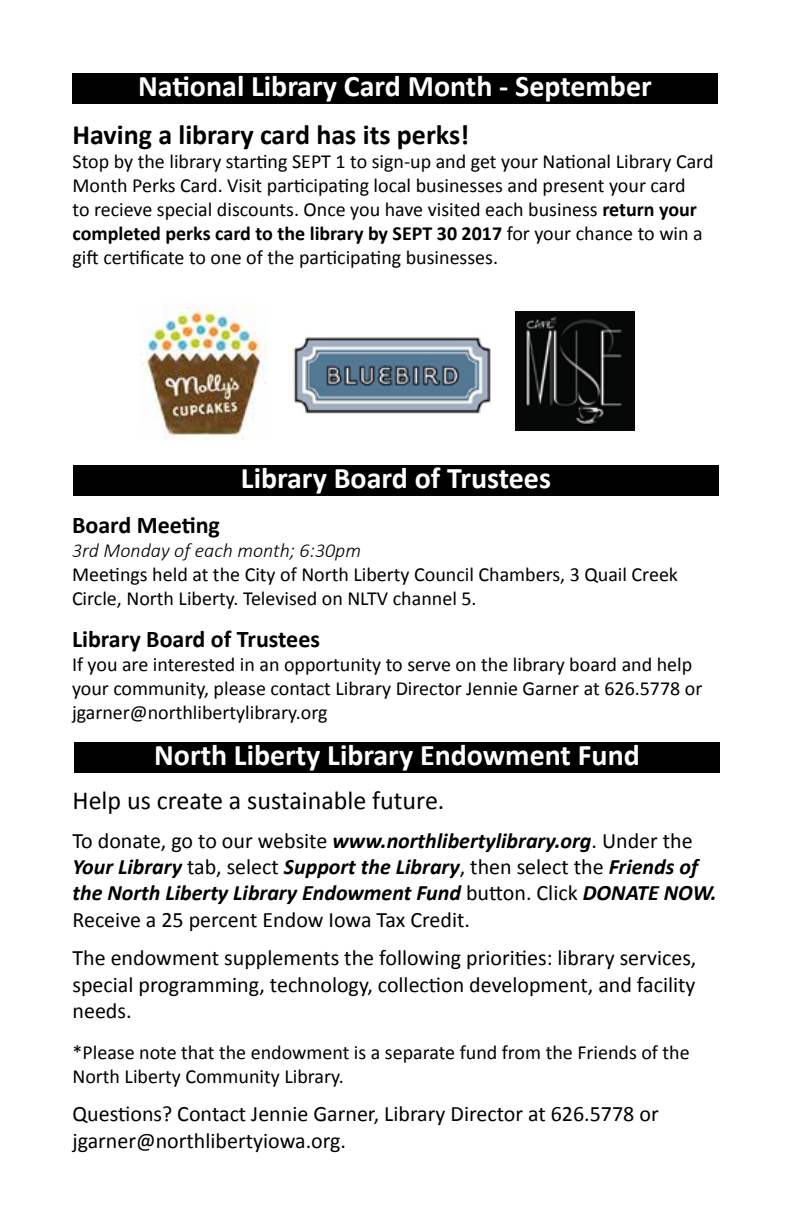
<style>
.page{position:relative;width:792px;height:1224px;background:#fff}
.page>*{position:absolute;margin:0;border:0;box-sizing:border-box;transform-origin:0 0}
.t1{font:700 30px "Calibri";color:#fff}
.t2{font:700 28px "Calibri";color:#000}
.t3{font:26px "Calibri";color:#000}
.t4{font:700 24px "Calibri";color:#000}
.t5{font:22px/26.4px "Calibri";color:#000;text-align:justify}
.t6{font:italic 700 22px/26.4px "Calibri";color:#000}
.t7{font:20px/24px "Calibri";color:#000}
.t8{font:italic 300 20px "Calibri";color:#000}
.s1{font-weight:700}
.s2{font-weight:400;font-style:normal}
</style>
<div class="page">
<div style="left:74px;top:743px;width:646px;height:30px;background:#000"></div>
<div style="left:73px;top:465px;width:646px;height:30px;background:#000"></div>
<div style="left:72px;top:74px;width:646px;height:30px;background:#000"></div>
<img style="left:142px;top:303px;width:126px;height:137px">
<img style="left:293px;top:337px;width:198px;height:76px">
<img style="left:515px;top:312px;width:119px;height:119px">
<h1 class="t1" style="left:138px;top:67px;width:515px">National Library Card Month - September</h1>
<h2 class="t2" style="left:72px;top:117px;width:398px">Having a library card has its perks!</h2>
<p class="t7" style="left:72px;top:150px;width:643px">Stop by the library starting SEPT 1 to sign-up and get your National Library Card Month Perks Card. Visit participating local businesses and present your card<br>to recieve special discounts. Once you have visited each business <span class="s1">return your completed perks card to the library by SEPT 30 2017</span> for your chance to win a gift certificate to one of the participating businesses.</p>
<h1 class="t1" style="left:241px;top:459px;width:311px">Library Board of Trustees</h1>
<p class="t4" style="left:72px;top:510px;width:150px">Board Meeting</p>
<p class="t8" style="left:72px;top:538px;width:291px">3rd Monday of each month; 6:30pm</p>
<p class="t7" style="left:72px;top:562px;width:608px">Meetings held at the City of North Liberty Council Chambers, 3 Quail Creek<br>Circle, North Liberty. Televised on NLTV channel 5.</p>
<p class="t4" style="left:72px;top:623px;width:249px">Library Board of Trustees</p>
<p class="t7" style="left:72px;top:652px;width:632px">If you are interested in an opportunity to serve on the library board and help your community, please contact Library Director Jennie Garner at 626.5778 or jgarner@northlibertylibrary.org</p>
<h1 class="t1" style="left:154px;top:736px;width:487px">North Liberty Library Endowment Fund</h1>
<h3 class="t3" style="left:72px;top:784px;width:374px">Help us create a sustainable future.</h3>
<p class="t6" style="left:72px;top:827px;width:646px"><span class="s2">To donate, go to our website</span> www.northlibertylibrary.org<span class="s2">. Under the </span>Your Library <span class="s2">tab, select</span> Support the Library<span class="s2">, then select the</span> Friends of the North Liberty Library Endowment Fund <span class="s2">button. Click</span> DONATE NOW.<br><span class="s2">Receive a 25 percent Endow Iowa Tax Credit.</span></p>
<p class="t5" style="left:72px;top:945px;width:625px">The endowment supplements the following priorities: library services, special programming, technology, collection development, and facility needs.</p>
<p class="t7" style="left:72px;top:1040px;width:619px">*Please note that the endowment is a separate fund from the Friends of the<br>North Liberty Community Library.</p>
<p class="t5" style="left:72px;top:1101px;width:588px">Questions? Contact Jennie Garner, Library Director at 626.5778 or jgarner@northlibertyiowa.org.</p>
</div>
